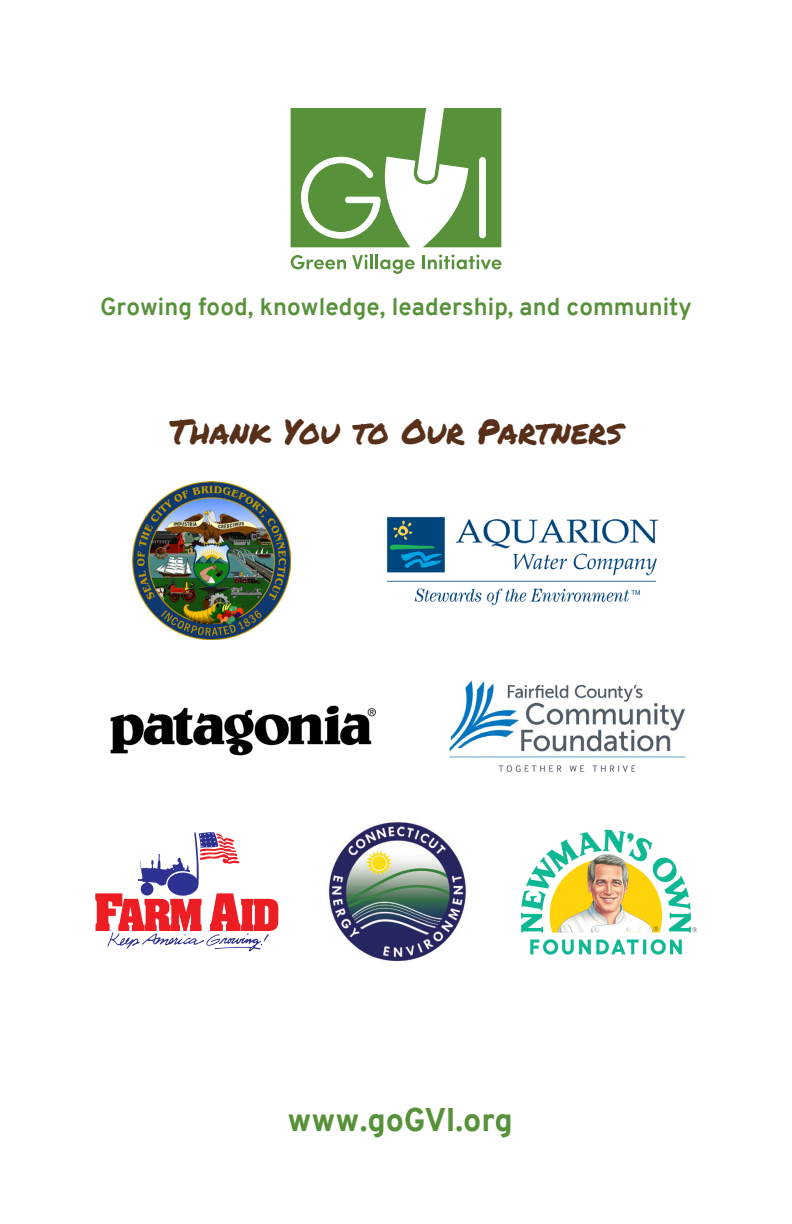
<style>
.page{position:relative;width:792px;height:1224px;background:#fff}
.page>*{position:absolute;margin:0;border:0;box-sizing:border-box;transform-origin:0 0}
.t1{font:34px "Permanent Marker";color:#58301a}
.t2{font:800 32px "Overpass";letter-spacing:-.005em;color:#579139}
.t3{font:700 24px "Overpass";letter-spacing:.005em;color:#579139}
</style>
<div class="page">
<svg style="left:291px;top:255px;width:55px;height:14px"></svg>
<svg style="left:352px;top:255px;width:16px;height:14px"></svg>
<hr style="left:370px;top:255px;width:3px;height:14px;background:#579139">
<hr style="left:375px;top:255px;width:3px;height:14px;background:#579139">
<svg style="left:380px;top:259px;width:35px;height:15px"></svg>
<hr style="left:422px;top:255px;width:3px;height:14px;background:#579139">
<svg style="left:428px;top:255px;width:73px;height:14px"></svg>
<svg style="left:291px;top:108px;width:210px;height:139px"></svg>
<div style="left:480px;top:158px;width:5px;height:80px;background:#fff;border-radius:3px"></div>
<div style="left:479px;top:157px;width:7px;height:81px;border:1px solid #fff;border-radius:3px"></div>
<img style="left:133px;top:482px;width:158px;height:158px">
<img style="left:386px;top:516px;width:273px;height:90px">
<img style="left:521px;top:829px;width:176px;height:126px">
<svg style="left:95px;top:832px;width:183px;height:119px"></svg>
<img style="left:328px;top:822px;width:138px;height:140px">
<img style="left:449px;top:680px;width:237px;height:92px">
<img style="left:110px;top:705px;width:266px;height:51px">
<p class="t3" style="left:100px;top:290px;width:593px">Growing food, knowledge, leadership, and community</p>
<h1 class="t1" style="left:170px;top:406px;width:454px">Thank You to Our Partners</h1>
<h2 class="t2" style="left:288px;top:1097px;width:227px">www.goGVI.org</h2>
</div>
